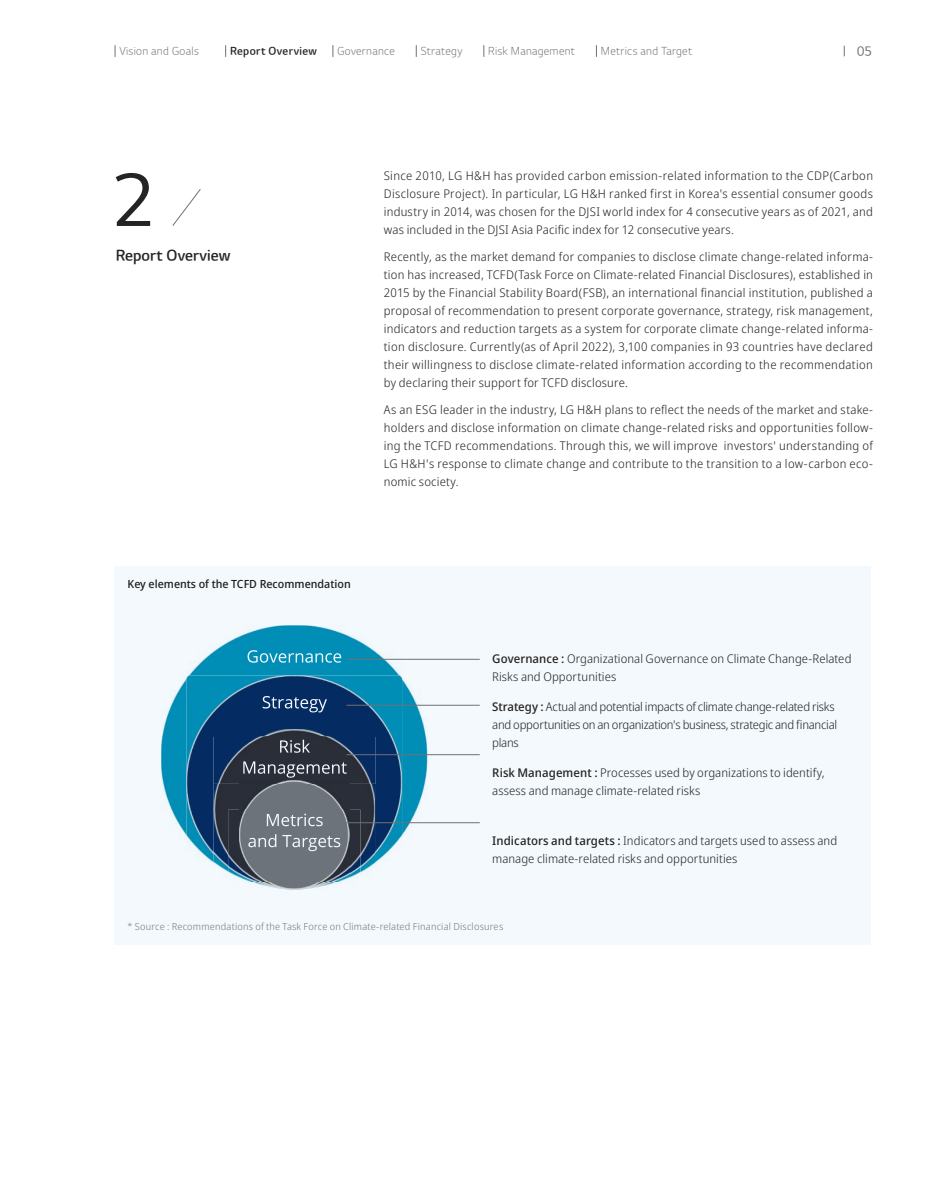
<style>
.page{position:relative;width:936px;height:1191px;background:#fff}
.page>*{position:absolute;margin:0;border:0;box-sizing:border-box;transform-origin:0 0}
.t1{font:72px "LG Sm Haotf TR";color:#262423}
.t2{font:15px "LG Sm Haotf TSB";letter-spacing:-.005em;color:#262423}
.t3{font:12.75px "LG Sm Haotf TR";color:#727171}
.t4{font:300 semi-condensed 12px/18px "Noto Sans";letter-spacing:.005em;color:#262423;text-align:justify;scale:1.05 1}
.t5{font:300 semi-condensed 12px/18px "Noto Sans";letter-spacing:-.02em;color:#262423;scale:1.05 1}
.t6{font:500 semi-condensed 11.25px "Noto Sans";color:#1f1e1d;scale:1.05 1}
.t7{font:10.8px "LG Sm Haotf TL";letter-spacing:.025em;color:#727171}
.t8{font:10.8px "LG Sm Haotf TSB";letter-spacing:.03em;color:#262423}
.t9{font:300 semi-condensed 9.75px "Noto Sans";letter-spacing:.02em;color:#7b7b7b;scale:1.05 1}
.s1{font-weight:500}
</style>
<div class="page">
<svg style="left:172px;top:189px;width:29px;height:37px"></svg>
<div style="left:115px;top:566px;width:755px;height:378px;background:#f3f9fd"></div>
<img style="left:161px;top:625px;width:266px;height:211px">
<img style="left:186px;top:675px;width:216px;height:190px">
<img style="left:213px;top:729px;width:162px;height:7px">
<img style="left:213px;top:736px;width:162px;height:137px">
<img style="left:239px;top:780px;width:110px;height:110px">
<svg style="left:247px;top:650px;width:94px;height:12px"></svg>
<svg style="left:262px;top:696px;width:65px;height:16px"></svg>
<svg style="left:280px;top:739px;width:30px;height:13px"></svg>
<svg style="left:243px;top:761px;width:103px;height:16px;background:#565b63"></svg>
<img style="left:228px;top:809px;width:132px;height:72px">
<svg style="left:267px;top:813px;width:56px;height:13px"></svg>
<svg style="left:248px;top:834px;width:28px;height:13px"></svg>
<svg style="left:282px;top:835px;width:58px;height:16px"></svg>
<hr style="left:346px;top:659px;width:133px;height:1px;background:#727171">
<hr style="left:346px;top:705px;width:133px;height:1px;background:#727171">
<hr style="left:346px;top:754px;width:133px;height:1px;background:#727171">
<hr style="left:346px;top:822px;width:133px;height:1px;background:#727171">
<svg style="left:225px;top:45px;width:1px;height:12px"></svg>
<svg style="left:332px;top:45px;width:1px;height:12px"></svg>
<svg style="left:416px;top:45px;width:1px;height:12px"></svg>
<svg style="left:483px;top:45px;width:1px;height:12px"></svg>
<svg style="left:596px;top:45px;width:1px;height:12px"></svg>
<svg style="left:115px;top:45px;width:1px;height:12px"></svg>
<p class="t7" style="left:119px;top:46px;width:81px">Vision and Goals</p>
<p class="t8" style="left:230px;top:46px;width:88px">Report Overview</p>
<p class="t7" style="left:337px;top:46px;width:59px">Governance</p>
<p class="t7" style="left:420px;top:46px;width:43px">Strategy</p>
<p class="t7" style="left:488px;top:46px;width:88px">Risk Management</p>
<p class="t7" style="left:601px;top:46px;width:93px">Metrics and Target</p>
<p class="t3" style="left:856px;top:45px;width:17px">05</p>
<h1 class="t1" style="left:111px;top:166px;width:46px">2</h1>
<p class="t2" style="left:116px;top:249px;width:116px">Report Overview</p>
<p class="t4" style="left:384px;top:167px;width:467px">Since 2010, LG H&amp;H has provided carbon emission-related information to the CDP(Carbon Disclosure Project). In particular, LG H&amp;H ranked first in Korea's essential consumer goods industry in 2014, was chosen for the DJSI world index for 4 consecutive years as of 2021, and was included in the DJSI Asia Pacific index for 12 consecutive years.</p>
<p class="t4" style="left:384px;top:248px;width:467px">Recently, as the market demand for companies to disclose climate change-related informa&shy;tion has increased, TCFD(Task Force on Climate-related Financial Disclosures), established in 2015 by the Financial Stability Board(FSB), an international financial institution, published a proposal of recommendation to present corporate governance, strategy, risk management, indicators and reduction targets as a system for corporate climate change-related informa&shy;tion disclosure. Currently(as of April 2022), 3,100 companies in 93 countries have declared their willingness to disclose climate-related information according to the recommendation by declaring their support for TCFD disclosure.</p>
<p class="t4" style="left:384px;top:400px;width:467px">As an ESG leader in the industry, LG H&amp;H plans to reflect the needs of the market and stake&shy;holders and disclose information on climate change-related risks and opportunities follow&shy;ing the TCFD recommendations. Through this, we will improve investors' understanding of LG H&amp;H's response to climate change and contribute to the transition to a low-carbon eco&shy;nomic society.</p>
<p class="t6" style="left:128px;top:576px;width:214px">Key elements of the TCFD Recommendation</p>
<p class="t4" style="left:492px;top:650px;width:343px"><span class="s1">Governance :</span> Organizational Governance on Climate Change-Related<br>Risks and Opportunities</p>
<p class="t5" style="left:492px;top:698px;width:330px"><span class="s1">Strategy :</span> Actual and potential impacts of climate change-related risks and opportunities on an organization's business, strategic and financial plans</p>
<p class="t4" style="left:492px;top:763px;width:318px"><span class="s1">Risk Management :</span> Processes used by organizations to identify, assess and manage climate-related risks</p>
<p class="t4" style="left:492px;top:831px;width:330px"><span class="s1">Indicators and targets :</span> Indicators and targets used to assess and manage climate-related risks and opportunities</p>
<p class="t9" style="left:128px;top:919px;width:359px">* Source : Recommendations of the Task Force on Climate-related Financial Disclosures</p>
</div>
